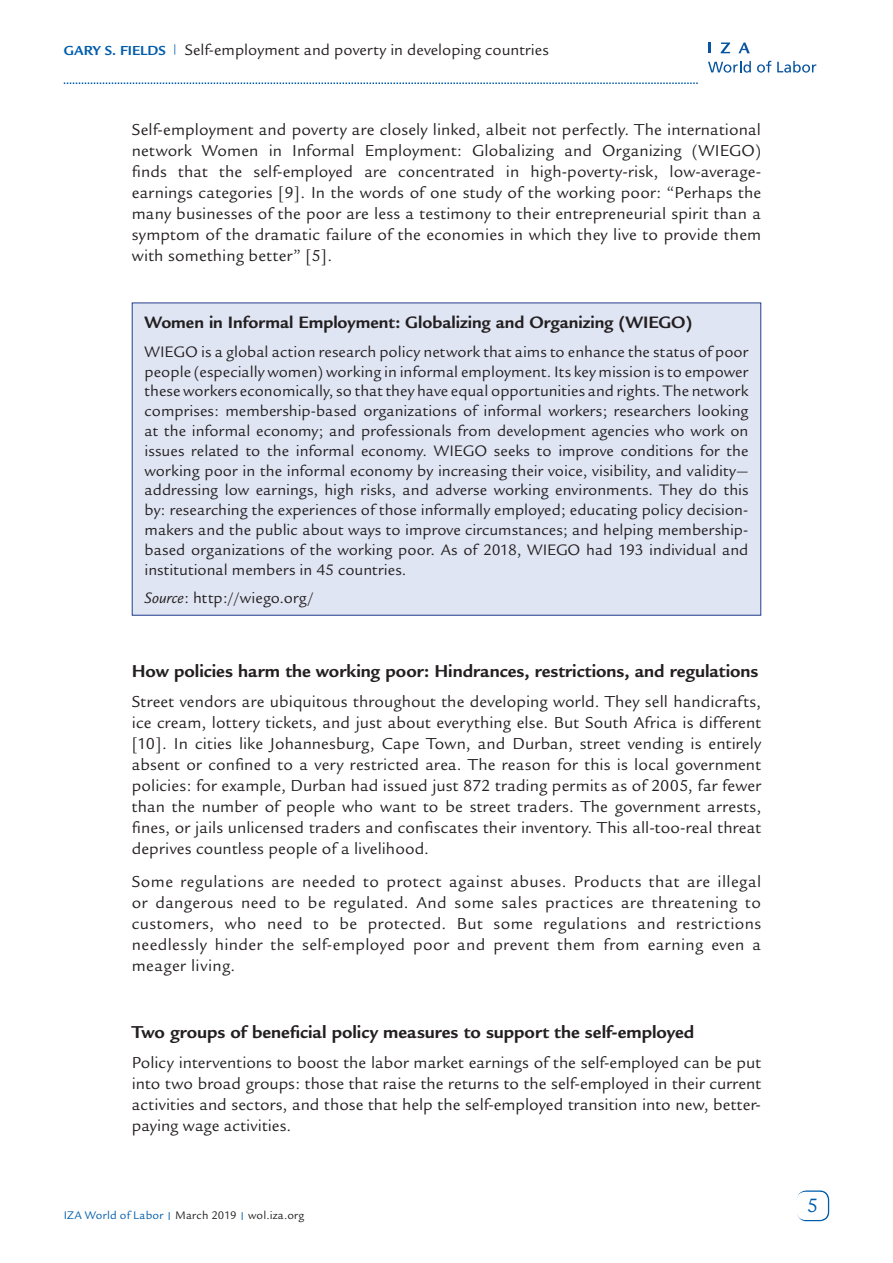
<style>
.page{position:relative;width:893px;height:1263px;background:#fff}
.page>*{position:absolute;margin:0;border:0;box-sizing:border-box;transform-origin:0 0}
.t1{font:21px "Legacy Sans";color:#015dab}
.Main__B_Level_headin{font:700 18.75px "Legacy Sans";color:#231f20}
.t2{font:700 18px "Legacy Sans";color:#231f20}
.Main__Bodytext{font:17.25px/21px "Legacy Sans";letter-spacing:.01em;color:#231f20;text-align:justify}
.t3{font:16.5px/19.8px "Legacy Sans";color:#231f20;text-align:justify}
.t4{font:12px "Legacy Sans";letter-spacing:.015em;color:#231f20}
.s1{font-weight:700;font-size:14.25px;color:#015dab}
.s2{font-style:italic}
.s3{color:#015dab}
</style>
<div class="page">
<div style="left:797px;top:1190px;width:32px;height:31px;border:2px solid #015dab;border-radius:9px"></div>
<div style="left:797px;top:1192px;width:31px;height:28px;background:#fff;border-radius:9px"></div>
<svg style="left:64px;top:82px;width:634px;height:2px"></svg>
<svg style="left:708px;top:61px;width:43px;height:12px"></svg>
<svg style="left:757px;top:61px;width:14px;height:12px"></svg>
<svg style="left:777px;top:61px;width:39px;height:12px"></svg>
<svg style="left:709px;top:43px;width:2px;height:10px"></svg>
<svg style="left:721px;top:43px;width:9px;height:10px"></svg>
<svg style="left:738px;top:43px;width:12px;height:10px"></svg>
<div style="left:132px;top:303px;width:629px;height:312px;background:#e0e5f3"></div>
<p class="t3" style="left:64px;top:40px;width:487px"><span class="s1">GARY S. FIELDS</span> <sup>|</sup> Self-employment and poverty in developing countries</p>
<p class="Main__Bodytext" style="left:132px;top:119px;width:631px">Self-employment and poverty are closely linked, albeit not perfectly. The international network Women in Informal Employment: Globalizing and Organizing (WIEGO) finds that the self-employed are concentrated in high-poverty-risk, low-average&shy;earnings categories [9]. In the words of one study of the working poor: “Perhaps the many businesses of the poor are less a testimony to their entrepreneurial spirit than a symptom of the dramatic failure of the economies in which they live to provide them with something better” [5].</p>
<p class="t2" style="left:145px;top:312px;width:549px">Women in Informal Employment: Globalizing and Organizing (WIEGO)</p>
<p class="t3" style="left:145px;top:342px;width:605px">WIEGO is a global action research policy network that aims to enhance the status of poor people (especially women) working in informal employment. Its key mission is to empower these workers economically, so that they have equal opportunities and rights. The network comprises: membership-based organizations of informal workers; researchers looking at the informal economy; and professionals from development agencies who work on issues related to the informal economy. WIEGO seeks to improve conditions for the working poor in the informal economy by increasing their voice, visibility, and validity— addressing low earnings, high risks, and adverse working environments. They do this by: researching the experiences of those informally employed; educating policy decision&shy;makers and the public about ways to improve circumstances; and helping membership&shy;based organizations of the working poor. As of 2018, WIEGO had 193 individual and institutional members in 45 countries.</p>
<p class="t3" style="left:145px;top:588px;width:171px"><span class="s2">Source</span>: http://wiego.org/</p>
<p class="Main__B_Level_headin" style="left:132px;top:660px;width:628px">How policies harm the working poor: Hindrances, restrictions, and regulations</p>
<p class="Main__Bodytext" style="left:132px;top:691px;width:631px">Street vendors are ubiquitous throughout the developing world. They sell handicrafts, ice cream, lottery tickets, and just about everything else. But South Africa is different [10]. In cities like Johannesburg, Cape Town, and Durban, street vending is entirely absent or confined to a very restricted area. The reason for this is local government policies: for example, Durban had issued just 872 trading permits as of 2005, far fewer than the number of people who want to be street traders. The government arrests, fines, or jails unlicensed traders and confiscates their inventory. This all-too-real threat deprives countless people of a livelihood.</p>
<p class="Main__Bodytext" style="left:132px;top:872px;width:631px">Some regulations are needed to protect against abuses. Products that are illegal or dangerous need to be regulated. And some sales practices are threatening to customers, who need to be protected. But some regulations and restrictions needlessly hinder the self-employed poor and prevent them from earning even a meager living.</p>
<p class="Main__B_Level_headin" style="left:132px;top:1022px;width:564px">Two groups of beneficial policy measures to support the self-employed</p>
<p class="Main__Bodytext" style="left:132px;top:1052px;width:631px">Policy interventions to boost the labor market earnings of the self-employed can be put into two broad groups: those that raise the returns to the self-employed in their current activities and sectors, and those that help the self-employed transition into new, better&shy;paying wage activities.</p>
<p class="t4" style="left:64px;top:1209px;width:242px"><span class="s3">IZA World of Labor</span> <sup>|</sup> March 2019 <sup>|</sup> wol.iza.org</p>
<p class="t1" style="left:807px;top:1193px;width:13px">5</p>
</div>
